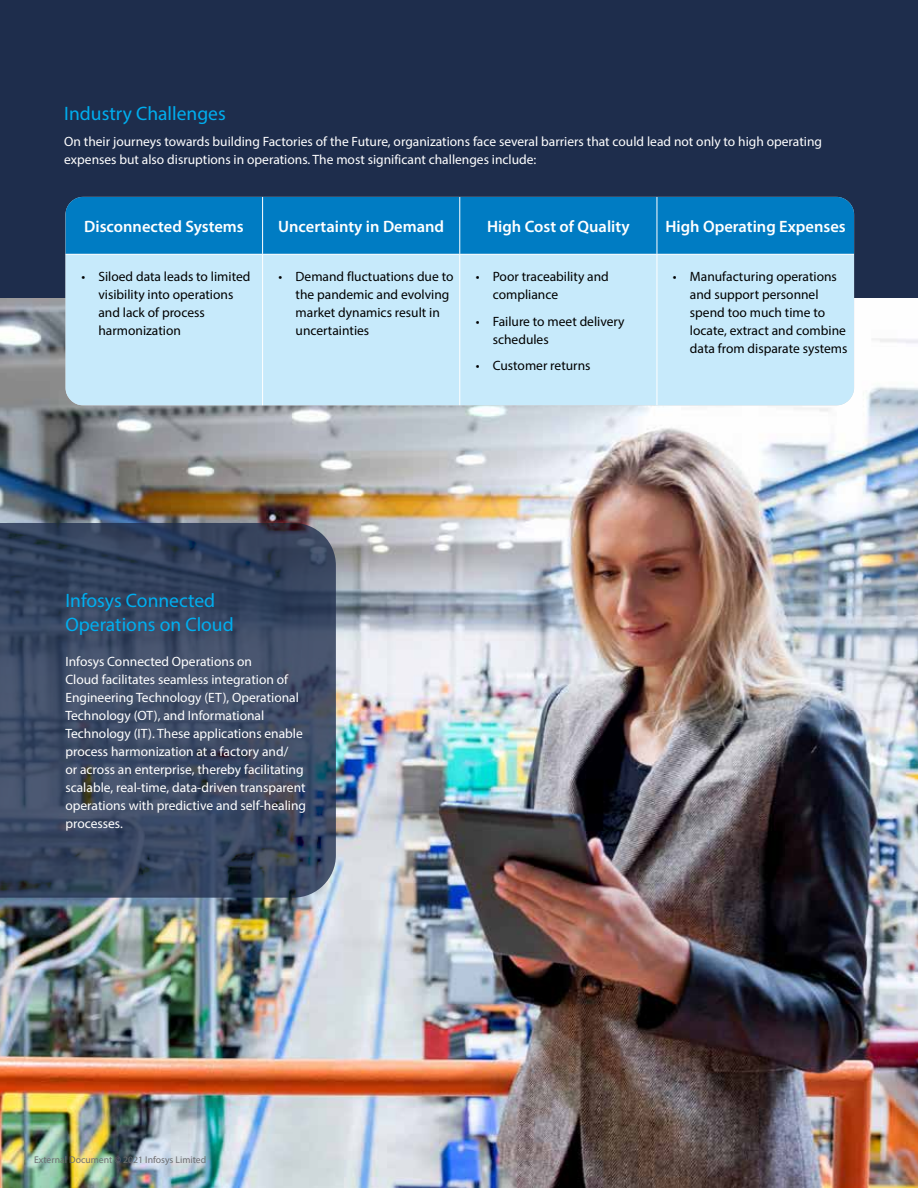
<style>
.page{position:relative;width:918px;height:1188px;background:#fff}
.page>*{position:absolute;margin:0;border:0;box-sizing:border-box;transform-origin:0 0}
.t1{font:19.5px/23.4px "Myriad Pro";color:#00aeef}
.t2{font:600 16.5px "Myriad Pro";color:#fff}
.t3{font:13.5px/18px "Myriad Pro";color:#fff}
.t4{font:13.5px/18px "Myriad Pro";color:#000}
.t5{font:9.75px "Myriad Pro";color:#6d6e71}
</style>
<div class="page">
<img style="left:0;top:297px;width:918px;height:891px">
<svg style="left:0;top:523px;width:336px;height:375px;background:#3a4862"></svg>
<div style="left:0;top:0;width:918px;height:297px;background:#1e2d4c"></div>
<div style="left:65px;top:197px;width:789px;height:57px;background:#007cc3"></div>
<div style="left:65px;top:255px;width:789px;height:150px;background:#c7eafb"></div>
<hr style="left:262px;top:197px;width:1px;height:57px;background:#fff">
<hr style="left:459px;top:197px;width:1px;height:57px;background:#fff">
<hr style="left:657px;top:197px;width:1px;height:57px;background:#fff">
<hr style="left:65px;top:254px;width:198px;height:1px;background:#fff">
<hr style="left:263px;top:254px;width:197px;height:1px;background:#fff">
<hr style="left:262px;top:255px;width:1px;height:150px;background:#fff">
<hr style="left:460px;top:254px;width:197px;height:1px;background:#fff">
<hr style="left:459px;top:255px;width:1px;height:150px;background:#fff">
<hr style="left:657px;top:254px;width:197px;height:1px;background:#fff">
<hr style="left:657px;top:255px;width:1px;height:150px;background:#fff">
<h1 class="t1" style="left:64px;top:101px;width:163px">Industry Challenges</h1>
<p class="t3" style="left:64px;top:132px;width:759px">On their journeys towards building Factories of the Future, organizations face several barriers that could lead not only to high operating expenses but also disruptions in operations. The most significant challenges include:</p>
<p class="t2" style="left:84px;top:216px;width:161px">Disconnected Systems</p>
<p class="t2" style="left:278px;top:216px;width:168px">Uncertainty in Demand</p>
<p class="t2" style="left:487px;top:216px;width:144px">High Cost of Quality</p>
<p class="t2" style="left:665px;top:216px;width:182px">High Operating Expenses</p>
<p class="t4" style="left:98px;top:268px;width:154px;text-indent:-17px">• Siloed data leads to limited visibility into operations and lack of process harmonization</p>
<p class="t4" style="left:296px;top:268px;width:159px;text-indent:-17px">• Demand fluctuations due to the pandemic and evolving market dynamics result in uncertainties</p>
<p class="t4" style="left:493px;top:268px;width:118px;text-indent:-17px">• Poor traceability and compliance</p>
<p class="t4" style="left:690px;top:268px;width:159px;text-indent:-17px">• Manufacturing operations and support personnel spend too much time to locate, extract and combine data from disparate systems</p>
<p class="t4" style="left:493px;top:312px;width:133px;text-indent:-17px">• Failure to meet delivery schedules</p>
<p class="t4" style="left:476px;top:357px;width:116px">• Customer returns</p>
<h1 class="t1" style="left:65px;top:589px;width:170px">Infosys Connected<br>Operations on Cloud</h1>
<p class="t3" style="left:65px;top:652px;width:242px">Infosys Connected Operations on<br>Cloud facilitates seamless integration of Engineering Technology (ET), Operational Technology (OT), and Informational Technology (IT). These applications enable process harmonization at a factory and/<br>or across an enterprise, thereby facilitating scalable, real-time, data-driven transparent operations with predictive and self-healing processes.</p>
<p class="t5" style="left:34px;top:1154px;width:174px">External Document © 2021 Infosys Limited</p>
</div>
